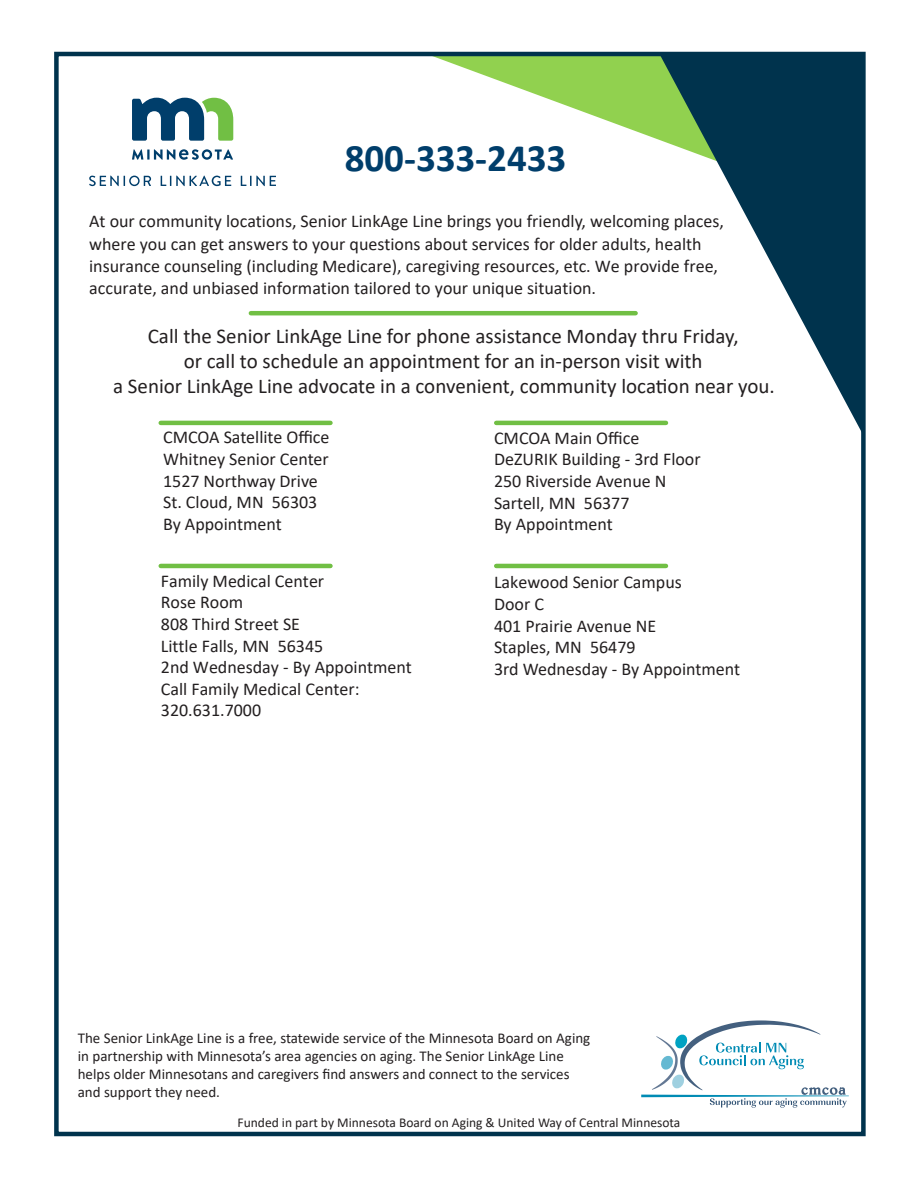
<style>
.page{position:relative;width:918px;height:1188px;background:#fff}
.page>*{position:absolute;margin:0;border:0;box-sizing:border-box;transform-origin:0 0}
.t1{font:700 39px "Calibri";color:#003e6b}
.t2{font:21px "Calibri";color:#231f20}
.t3{font:18px/21.6px "Calibri";color:#231f20}
.t4{font:15px/18px "Calibri";color:#231f20}
.t5{font:13.5px "Calibri";color:#231f20}
</style>
<div class="page">
<svg style="left:435px;top:57px;width:224px;height:83px"></svg>
<svg style="left:659px;top:57px;width:202px;height:374px"></svg>
<div style="left:54px;top:52px;width:812px;height:1084px;border:4px solid #00334d"></div>
<svg style="left:132px;top:98px;width:101px;height:43px"></svg>
<svg style="left:132px;top:149px;width:101px;height:11px"></svg>
<svg style="left:89px;top:176px;width:62px;height:10px"></svg>
<svg style="left:161px;top:176px;width:70px;height:10px"></svg>
<svg style="left:241px;top:176px;width:35px;height:10px"></svg>
<svg style="left:641px;top:1020px;width:208px;height:88px"></svg>
<hr style="left:251px;top:311px;width:385px;height:4px;background:#71bf44">
<hr style="left:161px;top:421px;width:169px;height:4px;background:#71bf44">
<hr style="left:496px;top:421px;width:170px;height:4px;background:#71bf44">
<hr style="left:161px;top:564px;width:169px;height:4px;background:#71bf44">
<hr style="left:496px;top:564px;width:170px;height:4px;background:#71bf44">
<p class="t1" style="left:345px;top:131px;width:223px">800-333-2433</p>
<p class="t3" style="left:89px;top:210px;width:636px;line-height:22.2px">At our community locations, Senior LinkAge Line brings you friendly, welcoming places, where you can get answers to your questions about services for older adults, health insurance counseling (including Medicare), caregiving resources, etc. We provide free, accurate, and unbiased information tailored to your unique situation.</p>
<p class="t2" style="left:148px;top:321px;width:592px">Call the Senior LinkAge Line for phone assistance Monday thru Friday,</p>
<p class="t2" style="left:184px;top:346px;width:520px">or call to schedule an appointment for an in-person visit with</p>
<p class="t2" style="left:113px;top:371px;width:663px">a Senior LinkAge Line advocate in a convenient, community location near you.</p>
<p class="t3" style="left:163px;top:426px;width:168px">CMCOA Satellite Office<br>Whitney Senior Center<br>1527 Northway Drive<br>St. Cloud, MN 56303<br>By Appointment</p>
<p class="t3" style="left:161px;top:570px;width:253px">Family Medical Center<br>Rose Room<br>808 Third Street SE<br>Little Falls, MN 56345<br>2nd Wednesday - By Appointment<br>Call Family Medical Center:<br>320.631.7000</p>
<p class="t3" style="left:494px;top:427px;width:147px">CMCOA Main Office</p>
<p class="t3" style="left:494px;top:448px;width:208px">DeZURIK Building - 3rd Floor</p>
<p class="t3" style="left:494px;top:470px;width:174px">250 Riverside Avenue N</p>
<p class="t3" style="left:494px;top:491px;width:137px">Sartell, MN 56377</p>
<p class="t3" style="left:494px;top:513px;width:120px">By Appointment</p>
<p class="t3" style="left:494px;top:571px;width:248px">Lakewood Senior Campus<br>Door C<br>401 Prairie Avenue NE<br>Staples, MN 56479<br>3rd Wednesday - By Appointment</p>
<p class="t4" style="left:78px;top:1028px;width:514px">The Senior LinkAge Line is a free, statewide service of the Minnesota Board on Aging in partnership with Minnesota’s area agencies on aging. The Senior LinkAge Line helps older Minnesotans and caregivers find answers and connect to the services and support they need.</p>
<p class="t5" style="left:238px;top:1113px;width:444px">Funded in part by Minnesota Board on Aging &amp; United Way of Central Minnesota</p>
</div>
